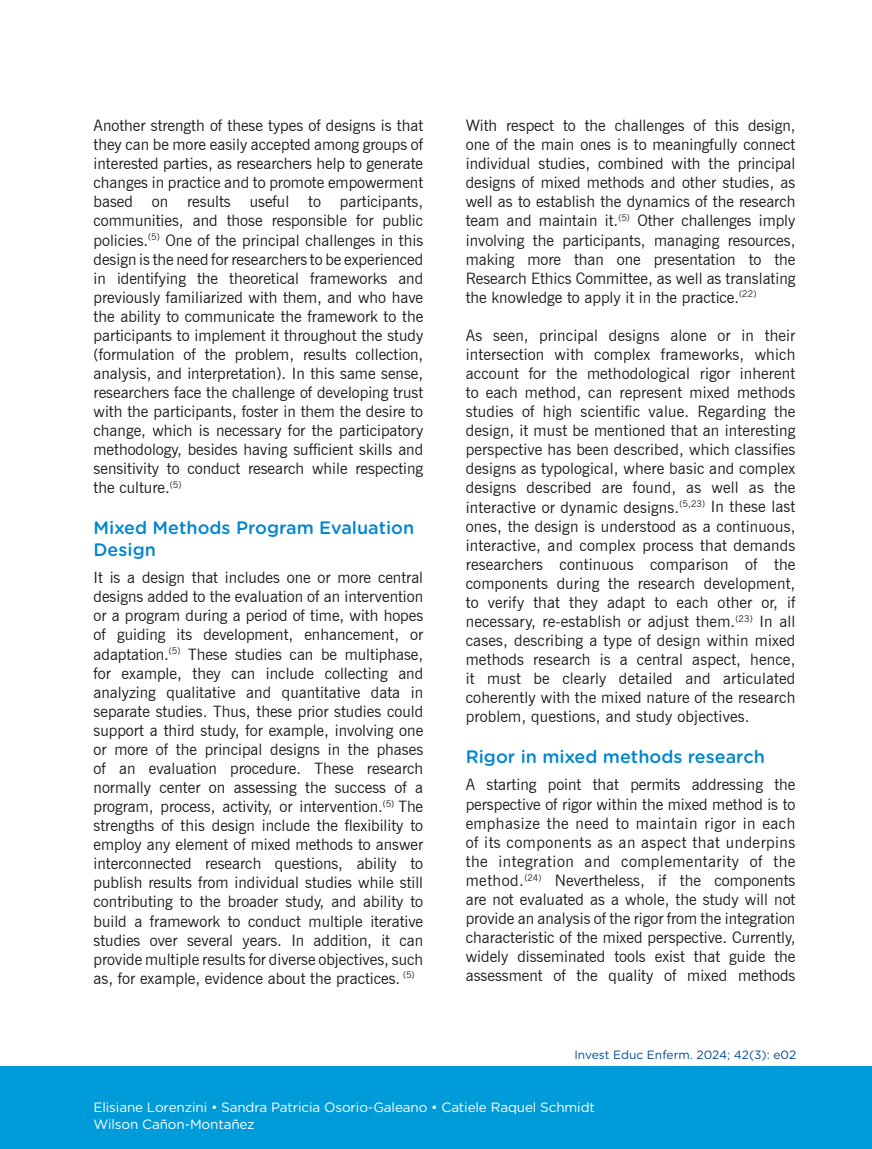
<style>
.page{position:relative;width:872px;height:1149px;background:#fff}
.page>*{position:absolute;margin:0;border:0;box-sizing:border-box;transform-origin:0 0}
.t1{font:500 18px/21.6px "Gotham Rounded";color:#0086ce}
.t2{font:15.75px/19px "News Gothic BT";color:#1d1d1b;text-align:justify}
.t3{font:13.5px/16.2px "Gotham Rounded";letter-spacing:-.01em;color:#fff}
.t4{font:12px "Gotham Rounded";color:#00499a}
</style>
<div class="page">
<div style="left:0;top:1065px;width:872px;height:83px;background:#009bd9"></div>
<p class="t2" style="left:94px;top:116px;width:331px">Another strength of these types of designs is that they can be more easily accepted among groups of interested parties, as researchers help to generate changes in practice and to promote empowerment based on results useful to participants, communities, and those responsible for public policies.<sup>(5)</sup> One of the principal challenges in this design is the need for researchers to be experienced in identifying the theoretical frameworks and previously familiarized with them, and who have the ability to communicate the framework to the participants to implement it throughout the study (formulation of the problem, results collection, analysis, and interpretation). In this same sense, researchers face the challenge of developing trust with the participants, foster in them the desire to change, which is necessary for the participatory methodology, besides having sufficient skills and sensitivity to conduct research while respecting the culture.<sup>(5)</sup></p>
<p class="t1" style="left:94px;top:516px;width:322px">Mixed Methods Program Evaluation<br>Design</p>
<p class="t2" style="left:94px;top:568px;width:331px">It is a design that includes one or more central designs added to the evaluation of an intervention or a program during a period of time, with hopes of guiding its development, enhancement, or adaptation.<sup>(5)</sup> These studies can be multiphase, for example, they can include collecting and analyzing qualitative and quantitative data in separate studies. Thus, these prior studies could support a third study, for example, involving one or more of the principal designs in the phases of an evaluation procedure. These research normally center on assessing the success of a program, process, activity, or intervention.<sup>(5)</sup> The strengths of this design include the flexibility to employ any element of mixed methods to answer interconnected research questions, ability to publish results from individual studies while still contributing to the broader study, and ability to build a framework to conduct multiple iterative studies over several years. In addition, it can provide multiple results for diverse objectives, such as, for example, evidence about the practices. <sup>(5)</sup></p>
<p class="t2" style="left:466px;top:116px;width:331px">With respect to the challenges of this design, one of the main ones is to meaningfully connect individual studies, combined with the principal designs of mixed methods and other studies, as well as to establish the dynamics of the research team and maintain it.<sup>(5)</sup> Other challenges imply involving the participants, managing resources, making more than one presentation to the Research Ethics Committee, as well as translating the knowledge to apply it in the practice.<sup>(22)</sup></p>
<p class="t2" style="left:466px;top:325px;width:331px">As seen, principal designs alone or in their intersection with complex frameworks, which account for the methodological rigor inherent to each method, can represent mixed methods studies of high scientific value. Regarding the design, it must be mentioned that an interesting perspective has been described, which classifies designs as typological, where basic and complex designs described are found, as well as the interactive or dynamic designs.<sup>(5,23)</sup> In these last ones, the design is understood as a continuous, interactive, and complex process that demands researchers continuous comparison of the components during the research development, to verify that they adapt to each other or, if necessary, re-establish or adjust them.<sup>(23)</sup> In all cases, describing a type of design within mixed methods research is a central aspect, hence, it must be clearly detailed and articulated coherently with the mixed nature of the research problem, questions, and study objectives.</p>
<p class="t1" style="left:466px;top:744px;width:300px">Rigor in mixed methods research</p>
<p class="t2" style="left:466px;top:775px;width:331px">A starting point that permits addressing the perspective of rigor within the mixed method is to emphasize the need to maintain rigor in each of its components as an aspect that underpins the integration and complementarity of the method.<sup>(24)</sup> Nevertheless, if the components are not evaluated as a whole, the study will not provide an analysis of the rigor from the integration characteristic of the mixed perspective. Currently, widely disseminated tools exist that guide the assessment of the quality of mixed methods</p>
<p class="t4" style="left:574px;top:1045px;width:223px">Invest Educ Enferm. 2024; 42(3): e02</p>
<p class="t3" style="left:94px;top:1098px;width:503px">Elisiane Lorenzini • Sandra Patricia Osorio-Galeano • Catiele Raquel Schmidt<br>Wilson Cañon-Montañez</p>
</div>
